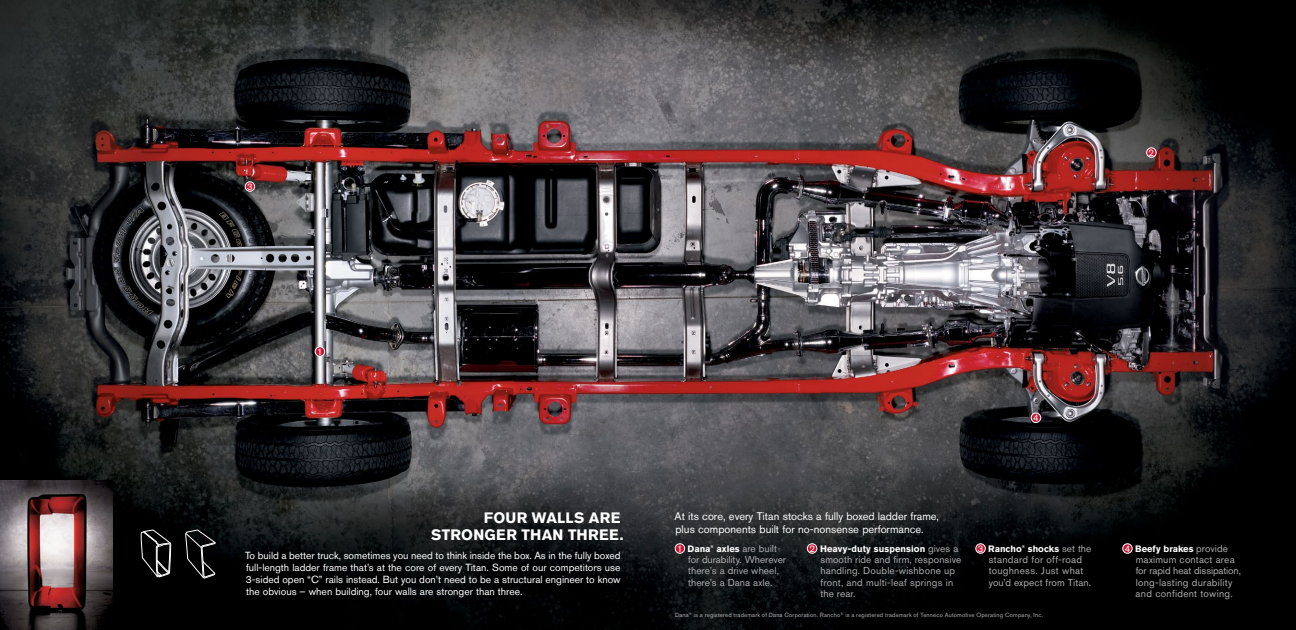
<style>
.page{position:relative;width:1296px;height:630px;background:#fff}
.page>*{position:absolute;margin:0;border:0;box-sizing:border-box;transform-origin:0 0}
.Sub-Headline_1{font:700 15px/17px "Akzidenz Grotesk Pro";letter-spacing:.015em;color:#fff;text-align:right}
.Lead-in_copy{font:11px/13px "Akzidenz Grotesk Pro";color:#fff}
.Body_Copy{font:10.2px/12px "Akzidenz Grotesk Pro";color:#fff;text-align:justify}
.t1{font:10px/11.2px "Akzidenz Grotesk Pro";letter-spacing:.015em;color:#adacae}
.t2{font:9.5px "Akzidenz Grotesk Pro";color:#fff}
.t3{font:700 9.2px "Akzidenz Grotesk Pro";letter-spacing:.005em;color:#fff}
.Footnotes{font:6px "Akzidenz Grotesk Pro";letter-spacing:.025em;color:#adacae}
.t4{font:700 4px "Akzidenz Grotesk Pro";color:#fff}
.s1{font-weight:700;font-size:9.2px;color:#fff}
.s2{font-weight:400;font-size:9.5px}
.s3{font-weight:400;font-size:10px;color:#adacae}
</style>
<div class="page">
<img style="left:0;top:0;width:1296px;height:630px">
<img style="left:0;top:480px;width:112px;height:150px">
<div style="left:675px;top:544px;width:10px;height:9px;background:#c51733;border-radius:50%"></div>
<div style="left:675px;top:544px;width:10px;height:9px;border:1px solid #fff;border-radius:50%"></div>
<div style="left:807px;top:544px;width:10px;height:9px;background:#c51733;border-radius:50%"></div>
<div style="left:807px;top:544px;width:10px;height:9px;border:1px solid #fff;border-radius:50%"></div>
<div style="left:976px;top:544px;width:9px;height:9px;background:#c51733;border-radius:50%"></div>
<div style="left:976px;top:544px;width:10px;height:9px;border:1px solid #fff;border-radius:50%"></div>
<div style="left:1123px;top:544px;width:9px;height:9px;background:#c51733;border-radius:50%"></div>
<div style="left:1123px;top:544px;width:9px;height:9px;border:1px solid #fff;border-radius:50%"></div>
<svg style="left:141px;top:528px;width:30px;height:52px;background:#2e2e2e"></svg>
<svg style="left:185px;top:530px;width:31px;height:48px"></svg>
<div style="left:315px;top:347px;width:10px;height:9px;background:#c51733;border-radius:50%"></div>
<div style="left:315px;top:347px;width:10px;height:9px;border:1px solid #fff;border-radius:50%"></div>
<div style="left:245px;top:182px;width:10px;height:9px;background:#c51733;border-radius:50%"></div>
<div style="left:245px;top:182px;width:10px;height:9px;border:1px solid #fff;border-radius:50%"></div>
<div style="left:1147px;top:148px;width:9px;height:9px;background:#c51733;border-radius:50%"></div>
<div style="left:1147px;top:148px;width:9px;height:9px;border:1px solid #fff;border-radius:50%"></div>
<div style="left:1031px;top:413px;width:10px;height:9px;background:#c51733;border-radius:50%"></div>
<div style="left:1031px;top:413px;width:10px;height:10px;border:1px solid #fff;border-radius:50%"></div>
<p class="t2" style="left:247px;top:180px;width:7px">3</p>
<p class="t2" style="left:1149px;top:146px;width:7px">2</p>
<p class="t2" style="left:317px;top:345px;width:7px">1</p>
<p class="Sub-Headline_1" style="left:431px;top:509px;width:194px">FOUR WALLS ARE<br>STRONGER THAN THREE.</p>
<p class="Body_Copy" style="left:245px;top:550px;width:377px">To build a better truck, sometimes you need to think inside the box. As in the fully boxed full-length ladder frame that’s at the core of every Titan. Some of our competitors use 3-sided open “C” rails instead. But you don’t need to be a structural engineer to know the obvious – when building, four walls are stronger than three.</p>
<p class="t2" style="left:1033px;top:412px;width:7px">4</p>
<p class="Lead-in_copy" style="left:675px;top:509px;width:266px">At its core, every Titan stocks a fully boxed ladder frame, plus components built for no-nonsense performance.</p>
<p class="t1" style="left:688px;top:543px;width:99px;text-indent:28px"><span class="s1">axles</span> are built for durability. Wherever there’s a drive wheel, there’s a Dana axle.</p>
<p class="t3" style="left:809px;top:543px;width:150px"><span class="s2">2</span> Heavy-duty suspension <span class="s3">gives a</span></p>
<p class="t3" style="left:677px;top:543px;width:35px"><span class="s2">1</span> Dana</p>
<p class="t4" style="left:710px;top:544px;width:5px">®</p>
<p class="t1" style="left:820px;top:554px;width:142px">smooth ride and firm, responsive handling. Double-wishbone up front, and multi-leaf springs in the rear.</p>
<p class="t3" style="left:978px;top:543px;width:46px"><span class="s2">3</span> Rancho</p>
<p class="t4" style="left:1022px;top:544px;width:5px">®</p>
<p class="t3" style="left:1028px;top:543px;width:65px">shocks <span class="s3">set the</span></p>
<p class="t1" style="left:989px;top:554px;width:104px">standard for off-road toughness. Just what you’d expect from Titan.</p>
<p class="Footnotes" style="left:675px;top:611px;width:370px">Dana<sup>®</sup> is a registered trademark of Dana Corporation. Rancho<sup>®</sup> is a registered trademark of Tenneco Automotive Operating Company, Inc.</p>
<p class="t3" style="left:1125px;top:543px;width:105px"><span class="s2">4</span> Beefy brakes <span class="s3">provide</span></p>
<p class="t1" style="left:1136px;top:554px;width:107px">maximum contact area for rapid heat dissipation, long-lasting durability and confident towing.</p>
</div>
